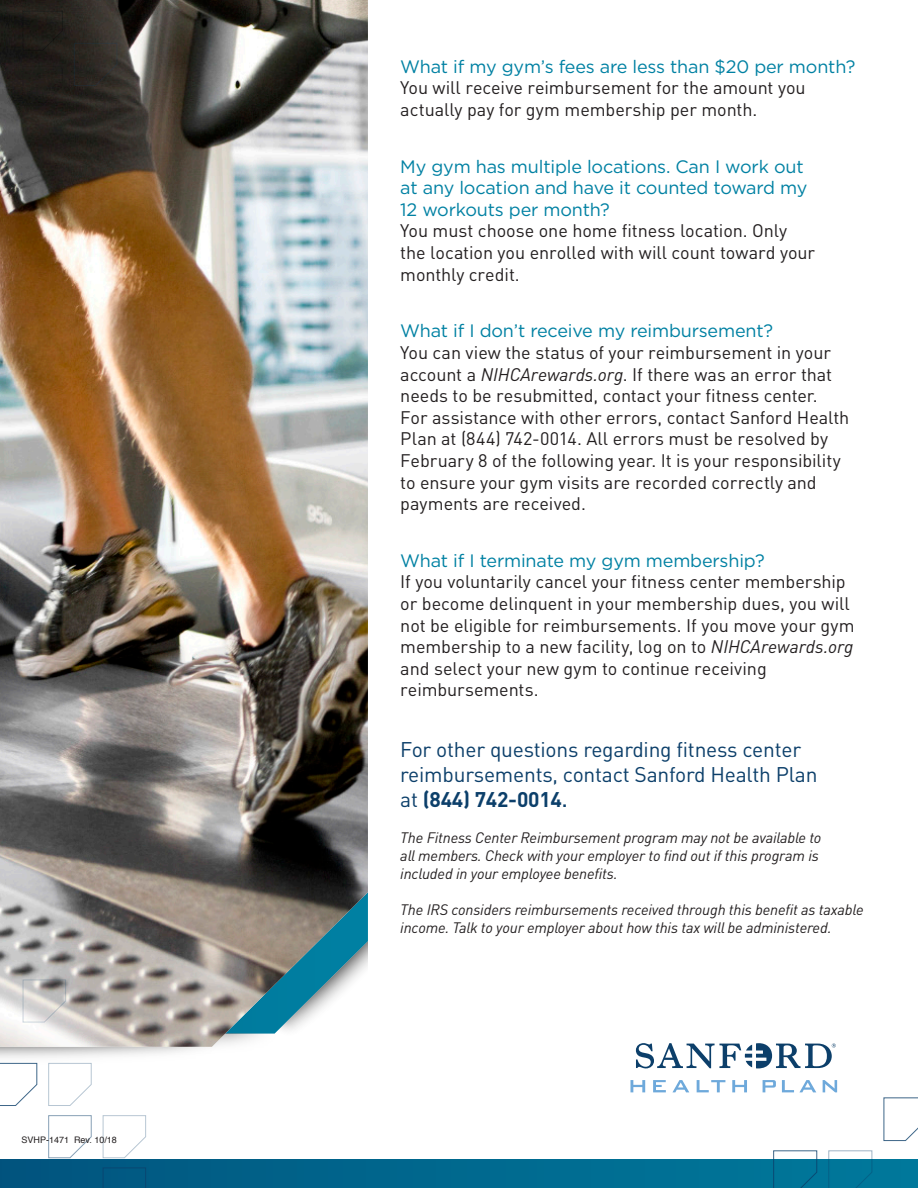
<style>
.page{position:relative;width:918px;height:1188px;background:#fff}
.page>*{position:absolute;margin:0;border:0;box-sizing:border-box;transform-origin:0 0}
.t1{font:21px/25.2px "DINOT";letter-spacing:-.01em;color:#0c3f6a}
.BODY-Sanford{font:18px/21.6px "DINOT";letter-spacing:-.005em;color:#231f20}
.t2{font:18px/21.6px "Gotham";letter-spacing:-.01em;color:#0081a3}
.t3{font:italic 15px/18px "DINOT";letter-spacing:-.01em;color:#231f20}
.t4{font:9px "Helvetica";color:#231f20}
.s1{font-style:italic}
.s2{font-weight:700}
.s3{font-weight:500}
</style>
<div class="page">
<img style="left:0;top:0;width:368px;height:1047px">
<svg style="left:0;top:1159px;width:918px;height:29px;background:#00668c"></svg>
<svg style="left:22px;top:11px;width:41px;height:40px;background:#1f1c17"></svg>
<svg style="left:883px;top:1097px;width:35px;height:44px"></svg>
<svg style="left:773px;top:1150px;width:45px;height:38px"></svg>
<svg style="left:828px;top:1150px;width:45px;height:38px"></svg>
<svg style="left:22px;top:66px;width:41px;height:40px;background:#1f1c18"></svg>
<svg style="left:48px;top:1063px;width:44px;height:43px"></svg>
<svg style="left:0;top:1063px;width:38px;height:43px"></svg>
<svg style="left:102px;top:1167px;width:45px;height:21px"></svg>
<svg style="left:48px;top:1115px;width:44px;height:44px"></svg>
<svg style="left:102px;top:1115px;width:44px;height:44px"></svg>
<svg style="left:74px;top:43px;width:44px;height:43px;background:#2d2a25"></svg>
<svg style="left:630px;top:1080px;width:15px;height:12px"></svg>
<svg style="left:653px;top:1080px;width:13px;height:12px"></svg>
<svg style="left:672px;top:1080px;width:17px;height:12px"></svg>
<svg style="left:697px;top:1080px;width:28px;height:12px"></svg>
<svg style="left:732px;top:1080px;width:15px;height:12px"></svg>
<svg style="left:763px;top:1080px;width:13px;height:12px"></svg>
<svg style="left:782px;top:1080px;width:34px;height:12px"></svg>
<svg style="left:823px;top:1080px;width:14px;height:12px"></svg>
<svg style="left:636px;top:1043px;width:200px;height:25px"></svg>
<svg style="left:22px;top:979px;width:45px;height:44px;background:#c7c5c4"></svg>
<p class="t4" style="left:22px;top:1133px;width:97px">SVHP-1471 Rev. 10/18</p>
<p class="t2" style="left:400px;top:55px;width:457px">What if my gym’s fees are less than $20 per month?</p>
<p class="BODY-Sanford" style="left:400px;top:77px;width:407px">You will receive reimbursement for the amount you actually pay for gym membership per month.</p>
<p class="t2" style="left:400px;top:155px;width:409px">My gym has multiple locations. Can I work out at any location and have it counted toward my<br>12 workouts per month?</p>
<p class="BODY-Sanford" style="left:400px;top:220px;width:416px">You must choose one home fitness location. Only the location you enrolled with will count toward your monthly credit.</p>
<p class="t2" style="left:400px;top:320px;width:374px">What if I don’t receive my reimbursement?</p>
<p class="BODY-Sanford" style="left:400px;top:341px;width:451px">You can view the status of your reimbursement in your account a <span class="s1">NIHCArewards.org</span>. If there was an error that needs to be resubmitted, contact your fitness center.<br>For assistance with other errors, contact Sanford Health Plan at (844) 742-0014. All errors must be resolved by February 8 of the following year. It is your responsibility to ensure your gym visits are recorded correctly and payments are received.</p>
<p class="t2" style="left:400px;top:549px;width:366px">What if I terminate my gym membership?</p>
<p class="BODY-Sanford" style="left:400px;top:571px;width:456px">If you voluntarily cancel your fitness center membership or become delinquent in your membership dues, you will not be eligible for reimbursements. If you move your gym membership to a new facility, log on to <span class="s1">NIHCArewards.org </span>and select your new gym to continue receiving reimbursements.</p>
<p class="t1" style="left:400px;top:736px;width:419px">For other questions regarding fitness center reimbursements, contact Sanford Health Plan at <span class="s2">(844) 742-0014</span><span class="s3">.</span></p>
<p class="t3" style="left:400px;top:828px;width:423px">The Fitness Center Reimbursement program may not be available to all members. Check with your employer to find out if this program is included in your employee benefits.</p>
<p class="t3" style="left:400px;top:900px;width:465px">The IRS considers reimbursements received through this benefit as taxable income. Talk to your employer about how this tax will be administered.</p>
</div>
